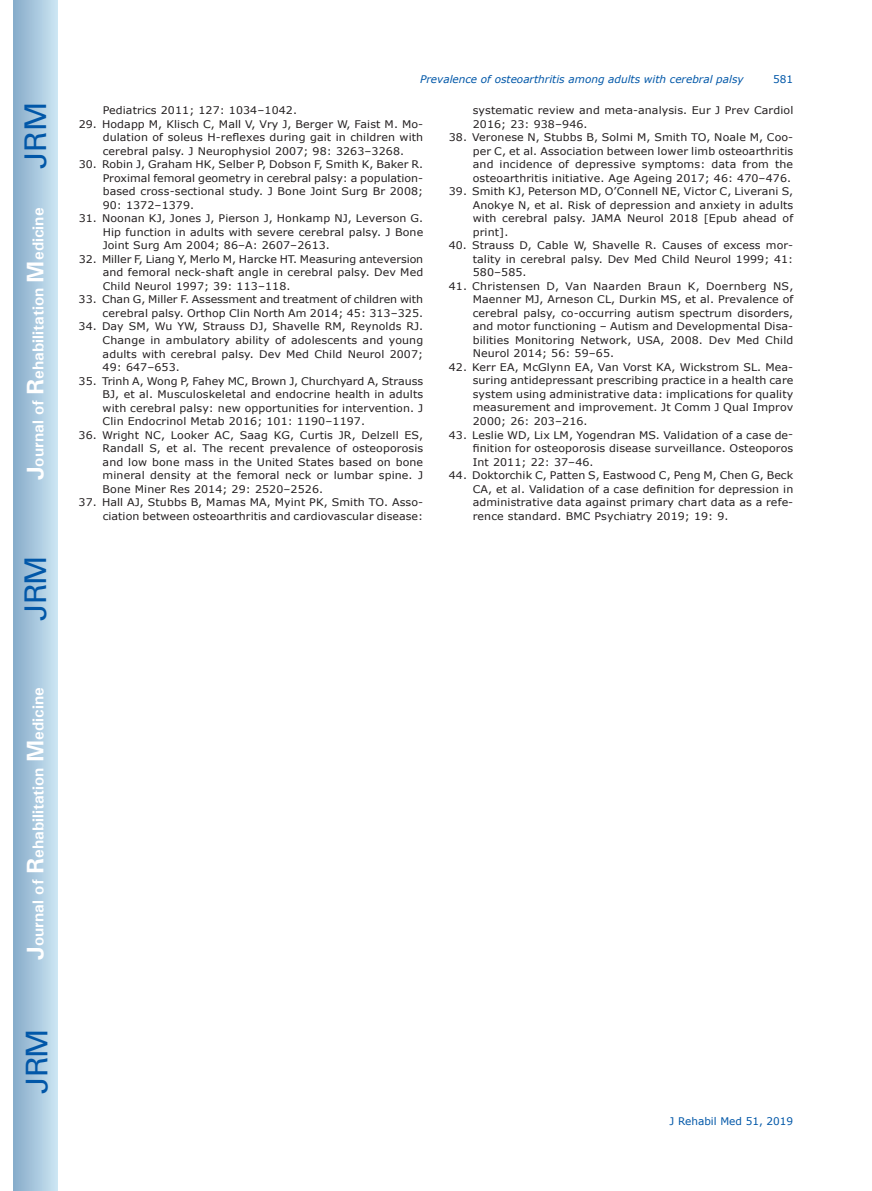
<style>
.page{position:relative;width:872px;height:1191px;background:#fff}
.page>*{position:absolute;margin:0;border:0;box-sizing:border-box;transform-origin:0 0}
.t1{font:30px "Univers";letter-spacing:-.03em;color:#0157a8}
.t2{font:700 15.75px "Univers";color:#fff}
.t3{font:10.5px/13.5px "Verdana";letter-spacing:.01em;color:#231f20;text-align:justify;scale:1.05 1}
.t4{font:italic 10.5px "Verdana";color:#0157a8}
.t5{font:10.5px "Verdana";color:#0157a8}
.s1{font-size:24px}
</style>
<div class="page">
<div style="left:14px;top:0;width:43px;height:1191px;background:linear-gradient(to right,#88acca,#cbe5f2)"></div>
<h1 class="t1" style="left:18px;top:169px;width:68px;rotate:-90deg">JRM</h1>
<h2 class="t2" style="left:28px;top:480px;width:274px;rotate:-90deg"><span class="s1">J</span>ournal of <span class="s1">R</span>ehabilitation <span class="s1">M</span>edicine</h2>
<h1 class="t1" style="left:18px;top:620px;width:67px;rotate:-90deg">JRM</h1>
<h2 class="t2" style="left:28px;top:959px;width:274px;rotate:-90deg"><span class="s1">J</span>ournal of <span class="s1">R</span>ehabilitation <span class="s1">M</span>edicine</h2>
<h1 class="t1" style="left:19px;top:1093px;width:67px;rotate:-90deg">JRM</h1>
<p class="t4" style="left:420px;top:72px;width:325px">Prevalence of osteoarthritis among adults with cerebral palsy</p>
<p class="t5" style="left:773px;top:72px;width:22px">581</p>
<p class="t3" style="left:103px;top:104px;width:187px">Pediatrics 2011; 127: 1034–1042.</p>
<p class="t3" style="left:103px;top:117px;width:307px;text-indent:-24px">29. Hodapp M, Klisch C, Mall V, Vry J, Berger W, Faist M. Mo&shy;dulation of soleus H-reflexes during gait in children with cerebral palsy. J Neurophysiol 2007; 98: 3263–3268.</p>
<p class="t3" style="left:103px;top:158px;width:307px;text-indent:-24px">30. Robin J, Graham HK, Selber P, Dobson F, Smith K, Baker R.<br>Proximal femoral geometry in cerebral palsy: a population&shy;based cross-sectional study. J Bone Joint Surg Br 2008; 90: 1372–1379.</p>
<p class="t3" style="left:103px;top:212px;width:307px;text-indent:-24px">31. Noonan KJ, Jones J, Pierson J, Honkamp NJ, Leverson G.<br>Hip function in adults with severe cerebral palsy. J Bone Joint Surg Am 2004; 86–A: 2607–2613.</p>
<p class="t3" style="left:103px;top:252px;width:307px;text-indent:-24px">32. Miller F, Liang Y, Merlo M, Harcke HT. Measuring anteversion and femoral neck-shaft angle in cerebral palsy. Dev Med Child Neurol 1997; 39: 113–118.</p>
<p class="t3" style="left:79px;top:293px;width:330px;text-align:right">33. Chan G, Miller F. Assessment and treatment of children with cerebral palsy. Orthop Clin North Am 2014; 45: 313–325.</p>
<p class="t3" style="left:103px;top:320px;width:307px;text-indent:-24px">34. Day SM, Wu YW, Strauss DJ, Shavelle RM, Reynolds RJ.<br>Change in ambulatory ability of adolescents and young adults with cerebral palsy. Dev Med Child Neurol 2007; 49: 647–653.</p>
<p class="t3" style="left:103px;top:374px;width:307px;text-indent:-24px">35. Trinh A, Wong P, Fahey MC, Brown J, Churchyard A, Strauss BJ, et al. Musculoskeletal and endocrine health in adults with cerebral palsy: new opportunities for intervention. J Clin Endocrinol Metab 2016; 101: 1190–1197.</p>
<p class="t3" style="left:103px;top:428px;width:307px;text-indent:-24px">36. Wright NC, Looker AC, Saag KG, Curtis JR, Delzell ES, Randall S, et al. The recent prevalence of osteoporosis and low bone mass in the United States based on bone mineral density at the femoral neck or lumbar spine. J Bone Miner Res 2014; 29: 2520–2526.</p>
<p class="t3" style="left:79px;top:496px;width:330px;text-align:right">37. Hall AJ, Stubbs B, Mamas MA, Myint PK, Smith TO. Asso&shy;ciation between osteoarthritis and cardiovascular disease:</p>
<p class="t3" style="left:473px;top:104px;width:307px">systematic review and meta-analysis. Eur J Prev Cardiol<br>2016; 23: 938–946.</p>
<p class="t3" style="left:473px;top:131px;width:307px;text-indent:-24px">38. Veronese N, Stubbs B, Solmi M, Smith TO, Noale M, Coo&shy;per C, et al. Association between lower limb osteoarthritis and incidence of depressive symptoms: data from the osteoarthritis initiative. Age Ageing 2017; 46: 470–476.</p>
<p class="t3" style="left:473px;top:185px;width:307px;text-indent:-24px">39. Smith KJ, Peterson MD, O’Connell NE, Victor C, Liverani S, Anokye N, et al. Risk of depression and anxiety in adults with cerebral palsy. JAMA Neurol 2018 [Epub ahead of print].</p>
<p class="t3" style="left:473px;top:239px;width:307px;text-indent:-24px">40. Strauss D, Cable W, Shavelle R. Causes of excess mor&shy;tality in cerebral palsy. Dev Med Child Neurol 1999; 41:<br>580–585.</p>
<p class="t3" style="left:473px;top:279px;width:307px;text-indent:-24px">41. Christensen D, Van Naarden Braun K, Doernberg NS, Maenner MJ, Arneson CL, Durkin MS, et al. Prevalence of cerebral palsy, co-occurring autism spectrum disorders, and motor functioning – Autism and Developmental Disa&shy;bilities Monitoring Network, USA, 2008. Dev Med Child Neurol 2014; 56: 59–65.</p>
<p class="t3" style="left:473px;top:360px;width:307px;text-indent:-24px">42. Kerr EA, McGlynn EA, Van Vorst KA, Wickstrom SL. Mea&shy;suring antidepressant prescribing practice in a health care system using administrative data: implications for quality measurement and improvement. Jt Comm J Qual Improv 2000; 26: 203–216.</p>
<p class="t3" style="left:473px;top:428px;width:307px;text-indent:-24px">43. Leslie WD, Lix LM, Yogendran MS. Validation of a case de&shy;finition for osteoporosis disease surveillance. Osteoporos Int 2011; 22: 37–46.</p>
<p class="t3" style="left:473px;top:468px;width:307px;text-indent:-24px">44. Doktorchik C, Patten S, Eastwood C, Peng M, Chen G, Beck CA, et al. Validation of a case definition for depression in administrative data against primary chart data as a refe&shy;rence standard. BMC Psychiatry 2019; 19: 9.</p>
<p class="t5" style="left:669px;top:1114px;width:125px">J Rehabil Med 51, 2019</p>
</div>
